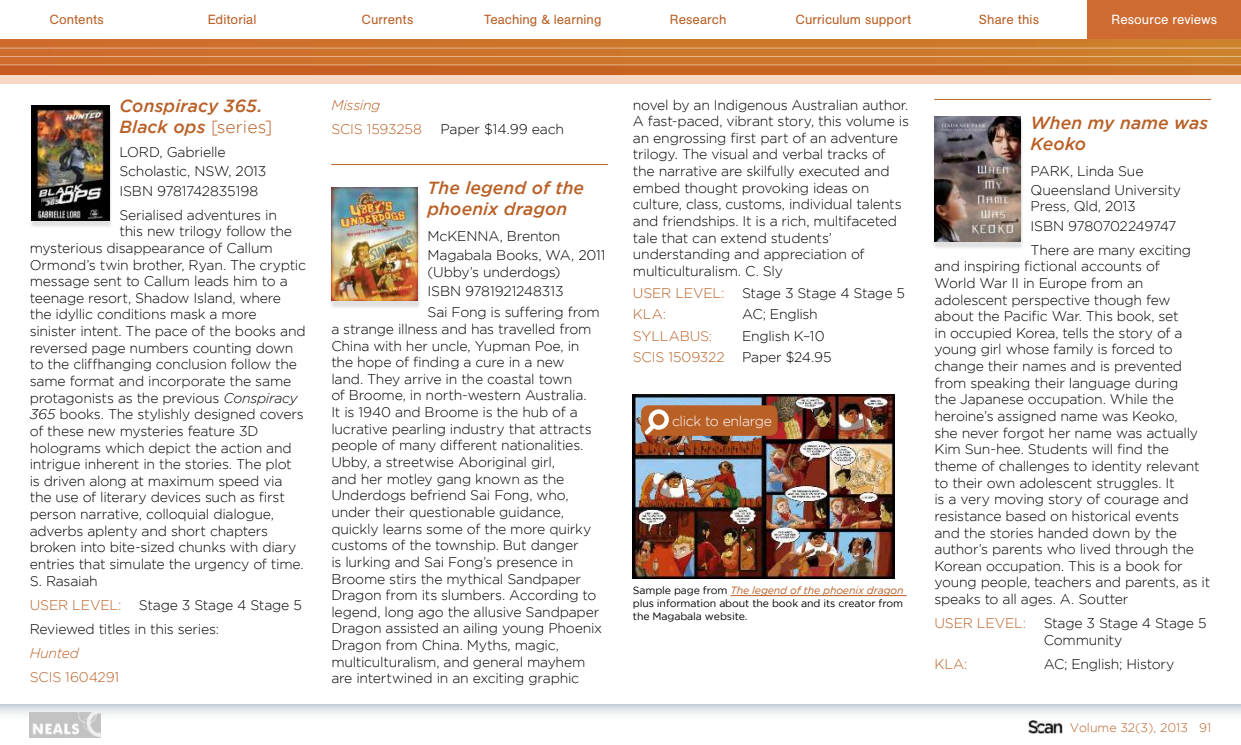
<style>
.page{position:relative;width:1241px;height:745px;background:#fff}
.page>*{position:absolute;margin:0;border:0;box-sizing:border-box;transform-origin:0 0}
.t1{font:italic 500 17.5px/21px "Gotham";letter-spacing:.005em;color:#b96026}
.t2{font:300 14px/16.6px "Gotham";letter-spacing:-.015em;color:#000}
.t3{font:300 14px "Gotham";letter-spacing:-.01em;color:#b96026}
.t4{font:300 14px "Gotham";letter-spacing:-.025em;color:#fff}
.t5{font:italic 300 14px "Gotham";letter-spacing:-.02em;color:#b96026}
.t6{font:13.12px "AG Buch BQ";letter-spacing:.005em;color:#b96026}
.t7{font:13.12px "AG Buch BQ";letter-spacing:.005em;color:#fff}
.t8{font:300 12.42px "Gotham";color:#b96026}
.t9{font:10.5px/12.6px "Gotham";letter-spacing:-.01em;color:#000;text-align:justify}
.s1{font-weight:300;font-style:normal}
.s2{font-style:italic}
.s3{color:#b96026}
.s4{font-style:italic;color:#b96026}
</style>
<div class="page">
<hr style="left:934px;top:99px;width:276px;height:1px;background:#b96026">
<hr style="left:331px;top:164px;width:277px;height:1px;background:#b96026">
<div style="left:29px;top:108px;width:83px;height:119px;background:#000;opacity:.12"></div>
<img style="left:32px;top:105px;width:77px;height:115px">
<img style="left:632px;top:394px;width:262px;height:184px">
<hr style="left:730px;top:595px;width:176px;height:1px;background:#b96026">
<div style="left:641px;top:405px;width:136px;height:30px;background:#b96026;border-radius:7px"></div>
<svg style="left:640px;top:420px;width:19px;height:18px"></svg>
<div style="left:648px;top:409px;width:20px;height:20px;border:4px solid #fff;border-radius:50%"></div>
<div style="left:328px;top:189px;width:92px;height:119px;background:#000;opacity:.12"></div>
<img style="left:331px;top:187px;width:86px;height:113px">
<div style="left:931px;top:119px;width:91px;height:130px;background:#000;opacity:.12"></div>
<img style="left:934px;top:117px;width:86px;height:125px">
<div style="left:1087px;top:0;width:153px;height:39px;background:#ce6b30"></div>
<img style="left:30px;top:711px;width:71px;height:25px">
<img style="left:1028px;top:720px;width:34px;height:13px">
<img style="left:0;top:39px;width:1240px;height:25px">
<svg style="left:0;top:65px;width:1240px;height:19px;background:#dd9b70"></svg>
<hr style="left:0;top:47px;width:1240px;height:2px;background:#fff">
<hr style="left:0;top:56px;width:1240px;height:1px;background:#fff">
<p class="t6" style="left:49px;top:15px;width:56px">Contents</p>
<p class="t6" style="left:208px;top:15px;width:50px">Editorial</p>
<p class="t6" style="left:361px;top:15px;width:53px">Currents</p>
<p class="t6" style="left:484px;top:15px;width:119px">Teaching &amp; learning</p>
<p class="t6" style="left:669px;top:15px;width:58px">Research</p>
<p class="t6" style="left:795px;top:15px;width:117px">Curriculum support</p>
<p class="t6" style="left:978px;top:15px;width:61px">Share this</p>
<p class="t7" style="left:1111px;top:15px;width:107px">Resource reviews</p>
<p class="t1" style="left:119px;top:96px;width:154px">Conspiracy 365.<br>Black ops <span class="s1">[series]</span></p>
<p class="t2" style="left:119px;top:143px;width:148px;line-height:19.1px">LORD, Gabrielle<br>Scholastic, NSW, 2013<br>ISBN 9781742835198</p>
<p class="t2" style="left:119px;top:207px;width:159px">Serialised adventures in</p>
<p class="t2" style="left:119px;top:223px;width:174px">this new trilogy follow the</p>
<p class="t2" style="left:30px;top:240px;width:244px">mysterious disappearance of Callum</p>
<p class="t2" style="left:30px;top:256px;width:278px">Ormond’s twin brother, Ryan. The cryptic</p>
<p class="t2" style="left:30px;top:273px;width:259px">message sent to Callum leads him to a</p>
<p class="t2" style="left:30px;top:290px;width:253px">teenage resort, Shadow Island, where</p>
<p class="t2" style="left:30px;top:306px;width:228px">the idyllic conditions mask a more</p>
<p class="t2" style="left:30px;top:323px;width:277px">sinister intent. The pace of the books and</p>
<p class="t2" style="left:30px;top:340px;width:265px">reversed page numbers counting down</p>
<p class="t2" style="left:30px;top:356px;width:268px">to the cliffhanging conclusion follow the</p>
<p class="t2" style="left:30px;top:373px;width:263px">same format and incorporate the same</p>
<p class="t2" style="left:30px;top:389px;width:269px">protagonists as the previous <span class="s2">Conspiracy</span></p>
<p class="t2" style="left:30px;top:406px;width:275px"><span class="s2">365</span> books. The stylishly designed covers</p>
<p class="t2" style="left:30px;top:423px;width:230px">of these new mysteries feature 3D</p>
<p class="t2" style="left:30px;top:439px;width:263px">holograms which depict the action and</p>
<p class="t2" style="left:30px;top:456px;width:263px">intrigue inherent in the stories. The plot</p>
<p class="t2" style="left:30px;top:472px;width:254px">is driven along at maximum speed via</p>
<p class="t2" style="left:30px;top:488px;width:257px">the use of literary devices such as first</p>
<p class="t2" style="left:30px;top:506px;width:246px">person narrative, colloquial dialogue,</p>
<p class="t2" style="left:30px;top:522px;width:240px">adverbs aplenty and short chapters</p>
<p class="t2" style="left:30px;top:539px;width:268px">broken into bite-sized chunks with diary</p>
<p class="t2" style="left:30px;top:556px;width:275px">entries that simulate the urgency of time.</p>
<p class="t2" style="left:30px;top:572px;width:70px">S. Rasaiah</p>
<p class="t3" style="left:30px;top:598px;width:93px">USER LEVEL:</p>
<p class="t2" style="left:30px;top:593px;width:273px;line-height:24.1px;text-indent:109px">Stage 3 Stage 4 Stage 5<br>Reviewed titles in this series:</p>
<p class="t5" style="left:30px;top:646px;width:51px">Hunted</p>
<p class="t3" style="left:30px;top:670px;width:91px">SCIS 1604291</p>
<p class="t5" style="left:331px;top:98px;width:51px">Missing</p>
<p class="t3" style="left:331px;top:122px;width:92px">SCIS 1593258</p>
<p class="t2" style="left:440px;top:121px;width:125px">Paper $14.99 each</p>
<p class="t1" style="left:427px;top:178px;width:158px">The legend of the phoenix dragon</p>
<p class="t2" style="left:427px;top:227px;width:179px;line-height:19.1px">McKENNA, Brenton<br>Magabala Books, WA, 2011</p>
<p class="t2" style="left:427px;top:262px;width:137px;line-height:19.1px">(Ubby’s underdogs)<br>ISBN 9781921248313</p>
<p class="t2" style="left:331px;top:304px;width:272px;text-indent:96px">Sai Fong is suffering from a strange illness and has travelled from China with her uncle, Yupman Poe, in the hope of finding a cure in a new<br>land. They arrive in the coastal town<br>of Broome, in north-western Australia.<br>It is 1940 and Broome is the hub of a lucrative pearling industry that attracts people of many different nationalities.<br>Ubby, a streetwise Aboriginal girl,<br>and her motley gang known as the Underdogs befriend Sai Fong, who, under their questionable guidance, quickly learns some of the more quirky customs of the township. But danger<br>is lurking and Sai Fong’s presence in Broome stirs the mythical Sandpaper Dragon from its slumbers. According to legend, long ago the allusive Sandpaper Dragon assisted an ailing young Phoenix Dragon from China. Myths, magic, multiculturalism, and general mayhem are intertwined in an exciting graphic</p>
<p class="t2" style="left:632px;top:97px;width:277px">novel by an Indigenous Australian author.<br>A fast-paced, vibrant story, this volume is an engrossing first part of an adventure trilogy. The visual and verbal tracks of the narrative are skilfully executed and embed thought provoking ideas on culture, class, customs, individual talents and friendships. It is a rich, multifaceted tale that can extend students’ understanding and appreciation of multiculturalism. C. Sly</p>
<p class="t3" style="left:632px;top:286px;width:93px">USER LEVEL:</p>
<p class="t2" style="left:742px;top:285px;width:164px">Stage 3 Stage 4 Stage 5</p>
<p class="t3" style="left:632px;top:308px;width:35px">KLA:</p>
<p class="t2" style="left:742px;top:306px;width:77px">AC; English</p>
<p class="t3" style="left:632px;top:329px;width:81px">SYLLABUS:</p>
<p class="t2" style="left:632px;top:325px;width:200px;line-height:21.6px;text-indent:109px">English K–10<br><span class="s3">SCIS 1509322</span> Paper $24.95</p>
<p class="t4" style="left:672px;top:414px;width:102px">click to enlarge</p>
<p class="t9" style="left:632px;top:584px;width:272px">Sample page from <span class="s4">The legend of the phoenix dragon </span>plus information about the book and its creator from the Magabala website.</p>
<p class="t1" style="left:1030px;top:113px;width:179px">When my name was<br>Keoko</p>
<p class="t2" style="left:1030px;top:161px;width:152px;line-height:19.1px">PARK, Linda Sue<br>Queensland University</p>
<p class="t2" style="left:1030px;top:197px;width:147px;line-height:19.1px">Press, Qld, 2013<br>ISBN 9780702249747</p>
<p class="t2" style="left:934px;top:242px;width:277px;text-indent:96px">There are many exciting and inspiring fictional accounts of<br>World War II in Europe from an adolescent perspective though few about the Pacific War. This book, set<br>in occupied Korea, tells the story of a young girl whose family is forced to change their names and is prevented from speaking their language during<br>the Japanese occupation. While the heroine’s assigned name was Keoko,<br>she never forgot her name was actually Kim Sun-hee. Students will find the theme of challenges to identity relevant to their own adolescent struggles. It<br>is a very moving story of courage and resistance based on historical events<br>and the stories handed down by the author’s parents who lived through the Korean occupation. This is a book for young people, teachers and parents, as it speaks to all ages. A. Soutter</p>
<p class="t3" style="left:934px;top:616px;width:93px">USER LEVEL:</p>
<p class="t2" style="left:1043px;top:615px;width:164px">Stage 3 Stage 4 Stage 5<br>Community</p>
<p class="t3" style="left:934px;top:657px;width:35px">KLA:</p>
<p class="t2" style="left:1043px;top:655px;width:132px">AC; English; History</p>
<p class="t8" style="left:1069px;top:721px;width:143px">Volume 32(3), 2013 91</p>
</div>
